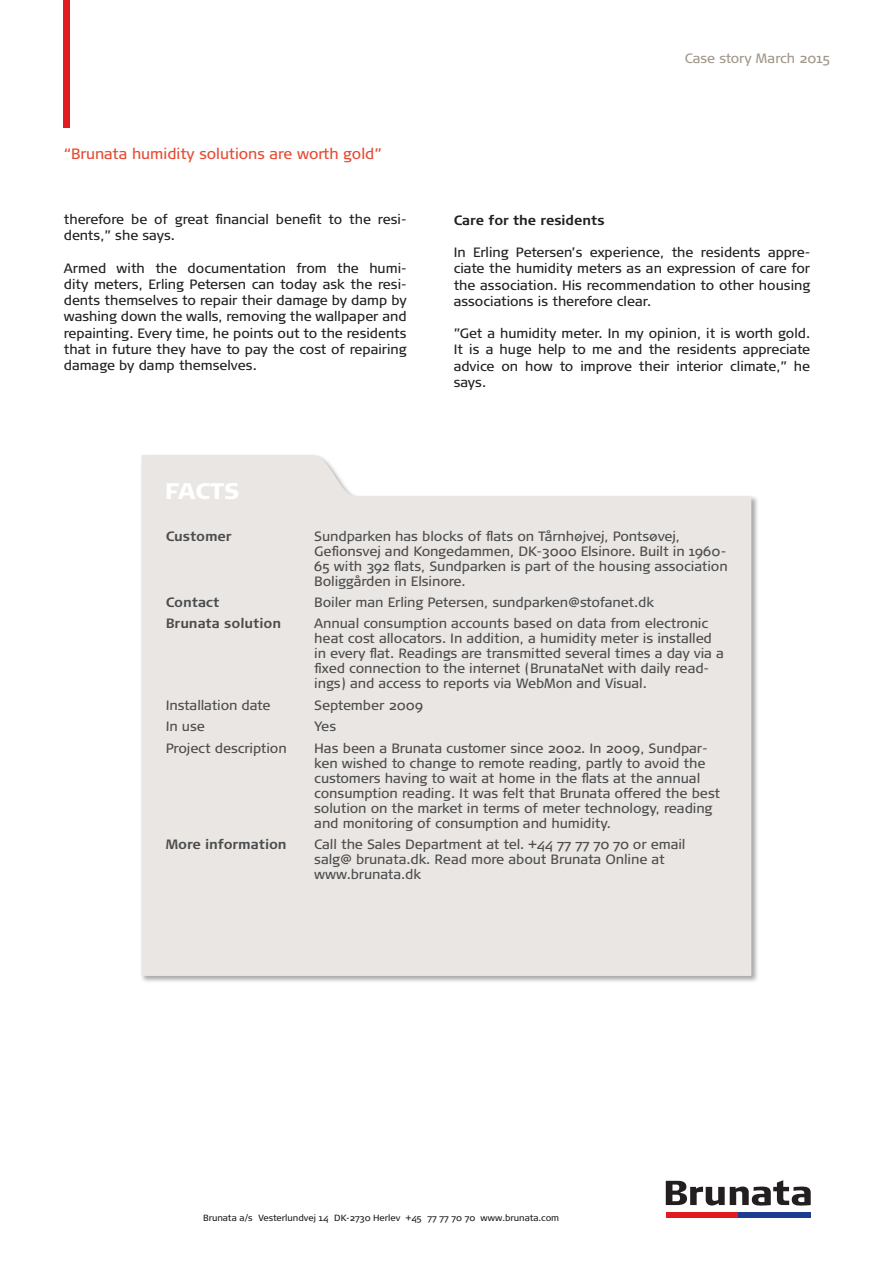
<style>
.page{position:relative;width:893px;height:1263px;background:#fff}
.page>*{position:absolute;margin:0;border:0;box-sizing:border-box;transform-origin:0 0}
.t1{font:900 22.5px "Signa Normal";color:#fff}
.t2{font:15px "Signa Normal";color:#e64a33}
.Casestory__faktaboks{font:13.5px/15px "Signa Normal";color:#4b4c4d}
.Casestory__brødtekst{font:13.5px/16.2px "Signa Normal";color:#231f20;text-align:justify}
.Casestory__faktaboks-2{font:700 13.5px "Signa Normal";color:#4b4c4d}
.Casestory__brødtekst-2{font:700 13.5px "Signa Normal";color:#231f20}
.t3{font:13.5px "Signa Normal";color:#a19689}
.Casestory__adresseli{font:9px "Signa Normal";color:#231f20}
</style>
<div class="page">
<svg style="left:666px;top:1180px;width:145px;height:26px"></svg>
<div style="left:666px;top:1212px;width:72px;height:5px;background:#e21a21"></div>
<div style="left:738px;top:1212px;width:73px;height:5px;background:#1e3b92"></div>
<div style="left:64px;top:0;width:6px;height:128px;background:#e21a21"></div>
<div style="left:140px;top:453px;width:619px;height:530px;background:#231f20;opacity:.4"></div>
<div style="left:142px;top:455px;width:609px;height:521px;background:#eae6e3"></div>
<p class="t2" style="left:64px;top:144px;width:319px">“Brunata humidity solutions are worth gold”</p>
<p class="Casestory__brødtekst" style="left:64px;top:212px;width:344px">therefore be of great financial benefit to the resi&shy;dents,” she says.</p>
<p class="Casestory__brødtekst" style="left:64px;top:260px;width:344px">Armed with the documentation from the humi&shy;dity meters, Erling Petersen can today ask the resi&shy;dents themselves to repair their damage by damp by washing down the walls, removing the wallpaper and repainting. Every time, he points out to the residents that in future they have to pay the cost of repairing damage by damp themselves.</p>
<p class="t1" style="left:165px;top:477px;width:77px">FACTS</p>
<p class="t3" style="left:685px;top:50px;width:147px">Case story March 2015</p>
<p class="Casestory__brødtekst-2" style="left:454px;top:211px;width:152px">Care for the residents</p>
<p class="Casestory__brødtekst" style="left:454px;top:245px;width:358px">In Erling Petersen’s experience, the residents appre&shy;ciate the humidity meters as an expression of care for the association. His recommendation to other housing associations is therefore clear.</p>
<p class="Casestory__brødtekst" style="left:454px;top:326px;width:358px">”Get a humidity meter. In my opinion, it is worth gold.<br>It is a huge help to me and the residents appreciate advice on how to improve their interior climate,” he says.</p>
<p class="Casestory__faktaboks-2" style="left:166px;top:527px;width:68px">Customer</p>
<p class="Casestory__faktaboks" style="left:314px;top:529px;width:415px">Sundparken has blocks of flats on Tårnhøjvej, Pontsøvej, Gefionsvej and Kongedammen, DK-3000 Elsinore. Built in 1960- 65 with 392 flats, Sundparken is part of the housing association Boliggården in Elsinore.</p>
<p class="Casestory__faktaboks-2" style="left:166px;top:594px;width:55px">Contact</p>
<p class="Casestory__faktaboks" style="left:314px;top:595px;width:341px">Boiler man Erling Petersen, sundparken@stofanet.dk</p>
<p class="Casestory__faktaboks-2" style="left:166px;top:615px;width:117px">Brunata solution</p>
<p class="Casestory__faktaboks" style="left:314px;top:616px;width:411px">Annual consumption accounts based on data from electronic heat cost allocators. In addition, a humidity meter is installed in every flat. Readings are transmitted several times a day via a fixed connection to the internet (BrunataNet with daily read&shy;ings) and access to reports via WebMon and Visual.</p>
<p class="Casestory__faktaboks" style="left:166px;top:698px;width:107px">Installation date</p>
<p class="Casestory__faktaboks" style="left:314px;top:698px;width:111px">September 2009</p>
<p class="Casestory__faktaboks" style="left:166px;top:719px;width:41px">In use</p>
<p class="Casestory__faktaboks" style="left:314px;top:719px;width:24px">Yes</p>
<p class="Casestory__faktaboks" style="left:166px;top:741px;width:123px">Project description</p>
<p class="Casestory__faktaboks" style="left:314px;top:741px;width:407px">Has been a Brunata customer since 2002. In 2009, Sundpar&shy;ken wished to change to remote reading, partly to avoid the customers having to wait at home in the flats at the annual consumption reading. It was felt that Brunata offered the best solution on the market in terms of meter technology, reading and monitoring of consumption and humidity.</p>
<p class="Casestory__faktaboks-2" style="left:166px;top:836px;width:123px">More information</p>
<p class="Casestory__faktaboks" style="left:314px;top:837px;width:373px">Call the Sales Department at tel. +44 77 77 70 70 or email salg@ brunata.dk. Read more about Brunata Online at www.brunata.dk</p>
<p class="Casestory__adresseli" style="left:203px;top:1212px;width:358px">Brunata a/s Vesterlundvej 14 DK-2730 Herlev +45 77 77 70 70 www.brunata.com</p>
</div>
